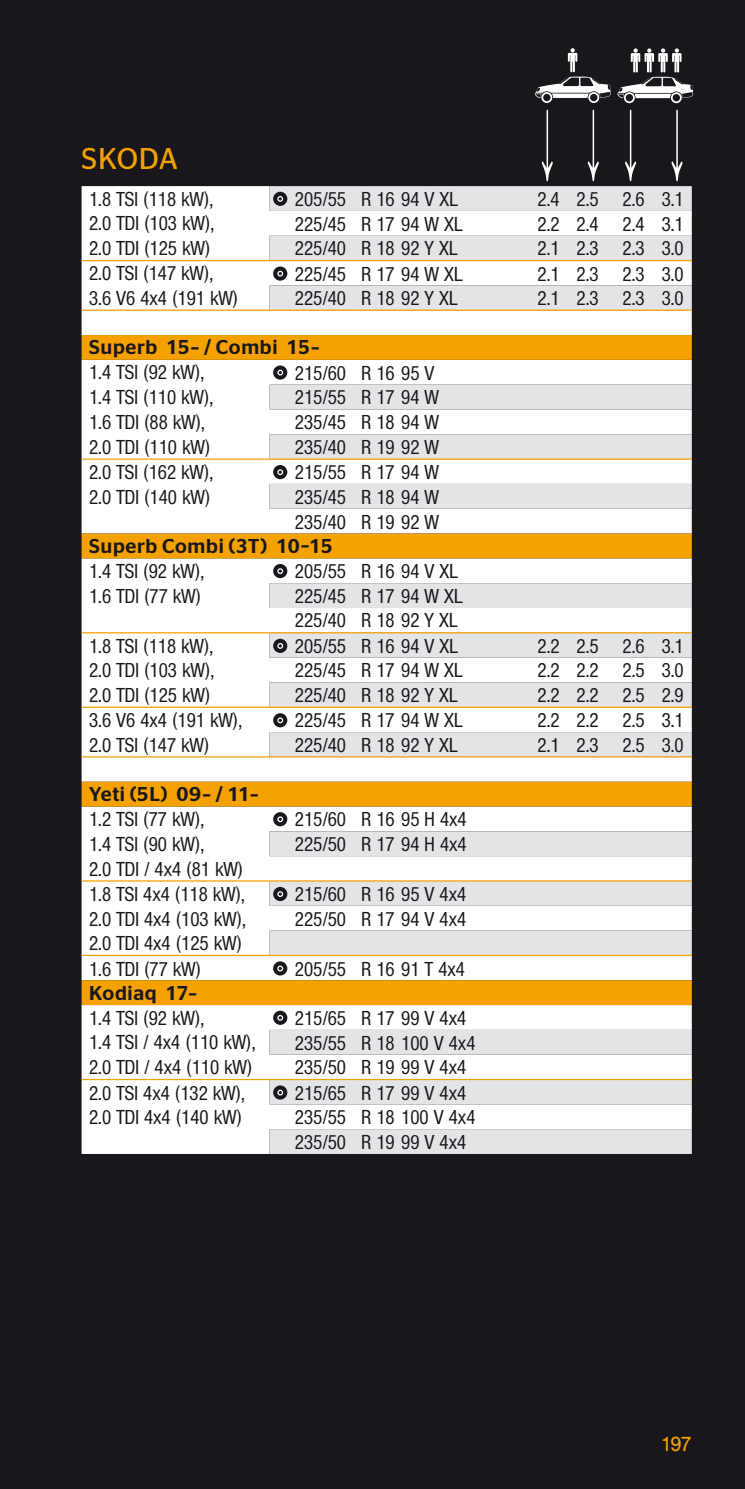
<style>
.page{position:relative;width:745px;height:1489px;background:#fff}
.page>*{position:absolute;margin:0;border:0;box-sizing:border-box;transform-origin:0 0}
.t1{font:30px "Continental Stag Sans";letter-spacing:.015em;color:#f5a200}
.t2{font:300 20px/24.8px "Helvetica Con BQ";color:#1a171c}
.t3{font:500 20px "Continental Stag Sans";letter-spacing:.035em;color:#1a171c}
.t4{font:20px "Helvetica BQ";color:#f5a200}
.s1{font-family:"Continental Stag Sans";font-weight:500}
</style>
<div class="page">
<div style="left:0;top:0;width:744px;height:1488px;background:#1a171c"></div>
<svg style="left:541px;top:110px;width:11px;height:71px"></svg>
<svg style="left:587px;top:110px;width:11px;height:71px"></svg>
<svg style="left:625px;top:110px;width:10px;height:71px"></svg>
<svg style="left:671px;top:110px;width:11px;height:71px"></svg>
<svg style="left:535px;top:48px;width:75px;height:55px"></svg>
<svg style="left:617px;top:48px;width:76px;height:55px"></svg>
<div style="left:81px;top:186px;width:188px;height:967px;background:#fff"></div>
<svg style="left:269px;top:186px;width:422px;height:967px;background:#eff0f0"></svg>
<svg style="left:81px;top:335px;width:610px;height:670px;background:#f4e8cf"></svg>
<hr style="left:269px;top:260px;width:422px;height:1px;background:#f5a200">
<hr style="left:89px;top:260px;width:180px;height:1px;background:#f5a200">
<hr style="left:81px;top:309px;width:610px;height:2px;background:#f5a200">
<hr style="left:269px;top:458px;width:422px;height:1px;background:#f5a200">
<hr style="left:89px;top:458px;width:180px;height:1px;background:#f5a200">
<hr style="left:269px;top:632px;width:422px;height:1px;background:#f5a200">
<hr style="left:89px;top:632px;width:180px;height:1px;background:#f5a200">
<svg style="left:81px;top:706px;width:8px;height:2px"></svg>
<hr style="left:269px;top:706px;width:422px;height:2px;background:#f5a200">
<hr style="left:89px;top:706px;width:180px;height:2px;background:#f5a200">
<hr style="left:81px;top:756px;width:610px;height:1px;background:#f5a200">
<hr style="left:269px;top:880px;width:422px;height:1px;background:#f5a200">
<hr style="left:89px;top:880px;width:180px;height:1px;background:#f5a200">
<hr style="left:81px;top:954px;width:610px;height:2px;background:#f5a200">
<svg style="left:81px;top:1078px;width:8px;height:2px"></svg>
<hr style="left:269px;top:1078px;width:422px;height:2px;background:#f5a200">
<hr style="left:89px;top:1078px;width:180px;height:2px;background:#f5a200">
<div style="left:273px;top:192px;width:14px;height:14px;background:#1a171c;border-radius:50%"></div>
<svg style="left:277px;top:196px;width:6px;height:6px"></svg>
<svg style="left:273px;top:266px;width:14px;height:15px"></svg>
<svg style="left:277px;top:271px;width:6px;height:5px"></svg>
<div style="left:273px;top:365px;width:14px;height:14px;background:#1a171c;border-radius:50%"></div>
<svg style="left:277px;top:370px;width:6px;height:5px"></svg>
<div style="left:273px;top:465px;width:14px;height:14px;background:#1a171c;border-radius:50%"></div>
<svg style="left:277px;top:469px;width:6px;height:6px"></svg>
<div style="left:273px;top:564px;width:14px;height:14px;background:#1a171c;border-radius:50%"></div>
<svg style="left:277px;top:568px;width:6px;height:6px"></svg>
<svg style="left:273px;top:638px;width:14px;height:15px"></svg>
<svg style="left:277px;top:643px;width:6px;height:5px"></svg>
<div style="left:273px;top:713px;width:14px;height:14px;background:#1a171c;border-radius:50%"></div>
<svg style="left:277px;top:717px;width:6px;height:6px"></svg>
<div style="left:273px;top:812px;width:14px;height:14px;background:#1a171c;border-radius:50%"></div>
<svg style="left:277px;top:816px;width:6px;height:6px"></svg>
<div style="left:273px;top:886px;width:14px;height:15px;background:#1a171c;border-radius:50%"></div>
<svg style="left:277px;top:891px;width:6px;height:6px"></svg>
<div style="left:273px;top:961px;width:14px;height:14px;background:#1a171c;border-radius:50%"></div>
<svg style="left:277px;top:965px;width:6px;height:6px"></svg>
<svg style="left:273px;top:1010px;width:14px;height:14px"></svg>
<svg style="left:277px;top:1014px;width:6px;height:6px"></svg>
<div style="left:273px;top:1085px;width:14px;height:14px;background:#1a171c;border-radius:50%"></div>
<svg style="left:277px;top:1089px;width:6px;height:6px"></svg>
<p class="t1" style="left:81px;top:148px;width:98px">SKODA</p>
<p class="t2" style="left:89px;top:188px;width:126px;text-align:justify">1.8 TSI (118 kW), 2.0 TDI (103 kW), 2.0 TDI (125 kW)</p>
<p class="t2" style="left:294px;top:188px;width:165px">205/55 R 16 94 V XL</p>
<p class="t2" style="left:537px;top:188px;width:148px">2.4 2.5 2.6 3.1</p>
<p class="t2" style="left:294px;top:213px;width:169px">225/45 R 17 94 W XL</p>
<p class="t2" style="left:537px;top:213px;width:148px">2.2 2.4 2.4 3.1</p>
<p class="t2" style="left:294px;top:238px;width:164px">225/40 R 18 92 Y XL</p>
<p class="t2" style="left:537px;top:238px;width:148px">2.1 2.3 2.3 3.0</p>
<p class="t2" style="left:89px;top:263px;width:151px">2.0 TSI (147 kW),<br>3.6 V6 4x4 (191 kW)</p>
<p class="t2" style="left:294px;top:263px;width:169px">225/45 R 17 94 W XL</p>
<p class="t2" style="left:537px;top:263px;width:148px">2.1 2.3 2.3 3.0</p>
<p class="t2" style="left:294px;top:287px;width:164px">225/40 R 18 92 Y XL</p>
<p class="t2" style="left:537px;top:287px;width:148px">2.1 2.3 2.3 3.0</p>
<p class="t2" style="left:89px;top:337px;width:232px"><span class="s1">Superb 15– / Combi 15–<br></span>1.4 TSI (92 kW),<br>1.4 TSI (110 kW),<br>1.6 TDI (88 kW),<br>2.0 TDI (110 kW)</p>
<p class="t2" style="left:294px;top:362px;width:146px">215/60 R 16 95 V<br>215/55 R 17 94 W<br>235/45 R 18 94 W<br>235/40 R 19 92 W</p>
<p class="t2" style="left:89px;top:462px;width:126px">2.0 TSI (162 kW),<br>2.0 TDI (140 kW)</p>
<p class="t2" style="left:294px;top:462px;width:146px">215/55 R 17 94 W</p>
<p class="t2" style="left:294px;top:486px;width:146px">235/45 R 18 94 W</p>
<p class="t2" style="left:294px;top:511px;width:146px">235/40 R 19 92 W</p>
<p class="t3" style="left:89px;top:538px;width:245px">Superb Combi (3T) 10–15</p>
<p class="t2" style="left:89px;top:560px;width:116px">1.4 TSI (92 kW),</p>
<p class="t2" style="left:89px;top:585px;width:114px">1.6 TDI (77 kW)</p>
<p class="t2" style="left:294px;top:560px;width:169px">205/55 R 16 94 V XL<br>225/45 R 17 94 W XL<br>225/40 R 18 92 Y XL</p>
<p class="t2" style="left:89px;top:635px;width:126px;text-align:justify">1.8 TSI (118 kW), 2.0 TDI (103 kW), 2.0 TDI (125 kW)</p>
<p class="t2" style="left:294px;top:635px;width:165px">205/55 R 16 94 V XL</p>
<p class="t2" style="left:537px;top:635px;width:148px">2.2 2.5 2.6 3.1</p>
<p class="t2" style="left:294px;top:660px;width:169px">225/45 R 17 94 W XL</p>
<p class="t2" style="left:537px;top:660px;width:148px">2.2 2.2 2.5 3.0</p>
<p class="t2" style="left:294px;top:684px;width:164px">225/40 R 18 92 Y XL</p>
<p class="t2" style="left:537px;top:684px;width:148px">2.2 2.2 2.5 2.9</p>
<p class="t2" style="left:89px;top:709px;width:154px">3.6 V6 4x4 (191 kW),<br>2.0 TSI (147 kW)</p>
<p class="t2" style="left:294px;top:710px;width:169px">225/45 R 17 94 W XL</p>
<p class="t2" style="left:537px;top:710px;width:148px">2.2 2.2 2.5 3.1</p>
<p class="t2" style="left:294px;top:734px;width:164px">225/40 R 18 92 Y XL</p>
<p class="t2" style="left:537px;top:734px;width:148px">2.1 2.3 2.5 3.0</p>
<p class="t2" style="left:89px;top:783px;width:171px"><span class="s1">Yeti (5L) 09– / 11–<br></span>1.2 TSI (77 kW),<br>1.4 TSI (90 kW),<br>2.0 TDI / 4x4 (81 kW)</p>
<p class="t2" style="left:294px;top:809px;width:173px">215/60 R 16 95 H 4x4<br>225/50 R 17 94 H 4x4</p>
<p class="t2" style="left:89px;top:883px;width:158px;text-align:justify">1.8 TSI 4x4 (118 kW), 2.0 TDI 4x4 (103 kW), 2.0 TDI 4x4 (125 kW)</p>
<p class="t2" style="left:294px;top:883px;width:173px">215/60 R 16 95 V 4x4<br>225/50 R 17 94 V 4x4</p>
<p class="t2" style="left:89px;top:958px;width:114px">1.6 TDI (77 kW)</p>
<p class="t2" style="left:294px;top:958px;width:172px">205/55 R 16 91 T 4x4</p>
<p class="t2" style="left:89px;top:982px;width:168px"><span class="s1">Kodiaq 17–<br></span>1.4 TSI (92 kW),<br>1.4 TSI / 4x4 (110 kW),<br>2.0 TDI / 4x4 (110 kW)</p>
<p class="t2" style="left:294px;top:1007px;width:182px">215/65 R 17 99 V 4x4<br>235/55 R 18 100 V 4x4<br>235/50 R 19 99 V 4x4</p>
<p class="t2" style="left:89px;top:1082px;width:157px">2.0 TSI 4x4 (132 kW),<br>2.0 TDI 4x4 (140 kW)</p>
<p class="t2" style="left:294px;top:1082px;width:182px">215/65 R 17 99 V 4x4<br>235/55 R 18 100 V 4x4<br>235/50 R 19 99 V 4x4</p>
<p class="t4" style="left:660px;top:1436px;width:32px">197</p>
</div>
